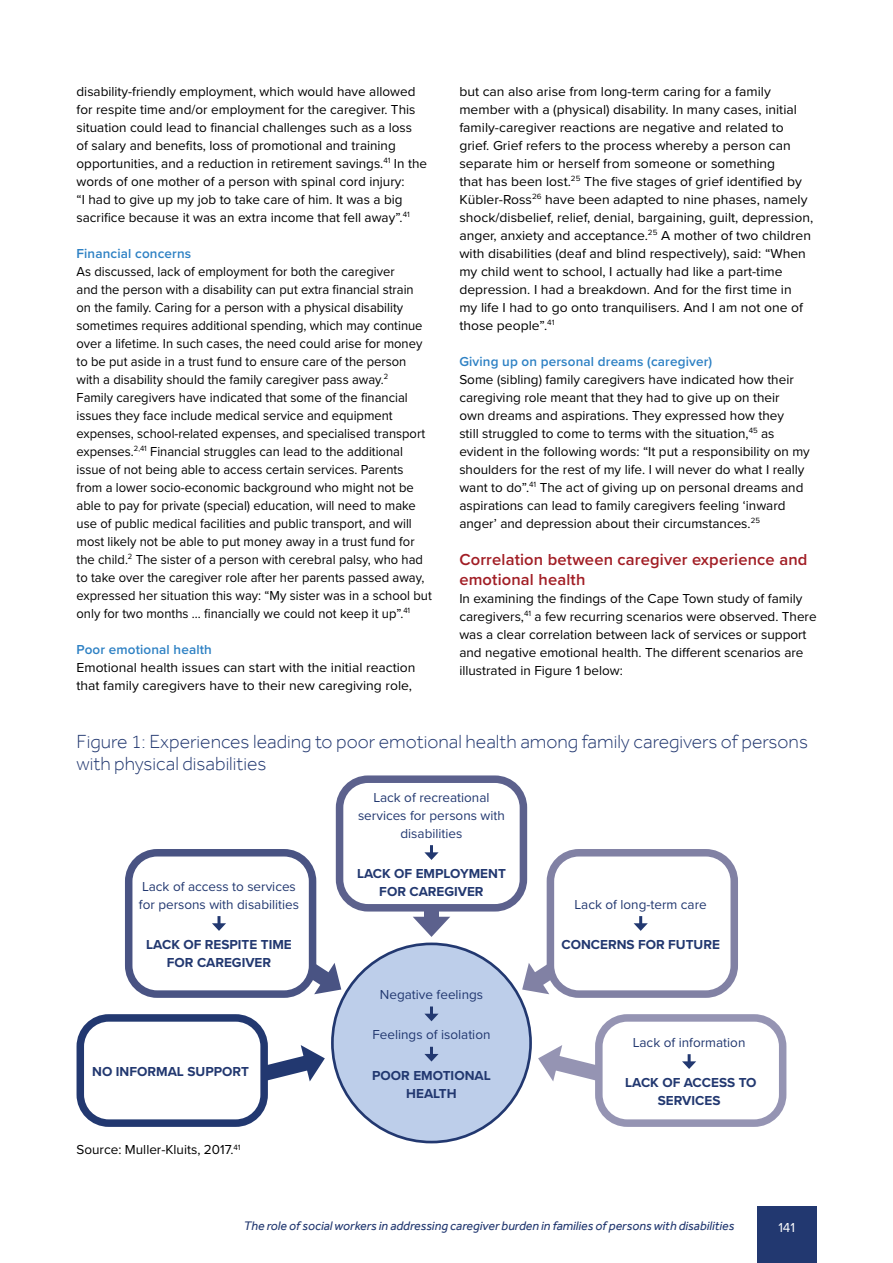
<style>
.page{position:relative;width:893px;height:1263px;background:#fff}
.page>*{position:absolute;margin:0;border:0;box-sizing:border-box;transform-origin:0 0}
.Figure_header{font:300 19.5px/22.5px "Effra";color:#223870}
.Headline_2{font:600 16.5px/19.5px "Proxima Nova";letter-spacing:.01em;color:#a11d24}
.body{font:13.5px/18px "Proxima Nova";color:#000}
.body-2{font:13.5px/18px "Proxima Nova";color:#000;scale:.96 1}
.Bullets{font:13.5px/18px "Proxima Nova";color:#223870}
.Bullets-2{font:700 13.5px/18px "Proxima Nova";color:#223870;text-align:center}
.Heading_3{font:600 13.5px "Proxima Nova";letter-spacing:.01em;color:#2e81c4}
.t1{font:13.5px "Proxima Nova";color:#fff}
.t2{font:italic 12.75px "Effra";color:#223870}
</style>
<div class="page">
<div style="left:757px;top:1206px;width:59px;height:57px;background:#223870"></div>
<div style="left:77px;top:1014px;width:191px;height:113px;border:8px solid #223870;border-radius:29px"></div>
<div style="left:595px;top:1014px;width:191px;height:113px;border:8px solid #9594b3;border-radius:29px"></div>
<div style="left:336px;top:775px;width:191px;height:136px;border:8px solid #5c618d;border-radius:28px"></div>
<svg style="left:682px;top:1054px;width:14px;height:15px"></svg>
<div style="left:125px;top:849px;width:191px;height:149px;border:8px solid #495383;border-radius:28px"></div>
<div style="left:547px;top:849px;width:191px;height:149px;border:8px solid #8181a4;border-radius:28px"></div>
<svg style="left:212px;top:916px;width:14px;height:15px"></svg>
<svg style="left:634px;top:916px;width:14px;height:15px"></svg>
<svg style="left:424px;top:845px;width:15px;height:15px"></svg>
<div style="left:332px;top:944px;width:199px;height:198px;background:#bdceea;border-radius:50%"></div>
<svg style="left:424px;top:1006px;width:15px;height:15px"></svg>
<svg style="left:424px;top:1047px;width:15px;height:14px"></svg>
<svg style="left:259px;top:1043px;width:66px;height:49px"></svg>
<svg style="left:291px;top:949px;width:61px;height:55px"></svg>
<div style="left:424px;top:906px;width:15px;height:19px;background:#5c618d"></div>
<svg style="left:413px;top:917px;width:37px;height:20px"></svg>
<svg style="left:512px;top:949px;width:61px;height:55px"></svg>
<svg style="left:538px;top:1043px;width:66px;height:49px"></svg>
<p class="body" style="left:77px;top:82px;width:352px">disability-friendly employment, which would have allowed for respite time and/or employment for the caregiver. This situation could lead to financial challenges such as a loss<br>of salary and benefits, loss of promotional and training opportunities, and a reduction in retirement savings.<sup>41</sup> In the words of one mother of a person with spinal cord injury:<br>“I had to give up my job to take care of him. It was a big sacrifice because it was an extra income that fell away”.<sup>41</sup></p>
<p class="Heading_3" style="left:77px;top:243px;width:116px">Financial concerns</p>
<p class="body-2" style="left:77px;top:262px;width:372px">As discussed, lack of employment for both the caregiver<br>and the person with a disability can put extra financial strain<br>on the family. Caring for a person with a physical disability sometimes requires additional spending, which may continue over a lifetime. In such cases, the need could arise for money to be put aside in a trust fund to ensure care of the person with a disability should the family caregiver pass away.<sup>2<br></sup>Family caregivers have indicated that some of the financial issues they face include medical service and equipment expenses, school-related expenses, and specialised transport expenses.<sup>2,41</sup> Financial struggles can lead to the additional issue of not being able to access certain services. Parents from a lower socio-economic background who might not be able to pay for private (special) education, will need to make use of public medical facilities and public transport, and will most likely not be able to put money away in a trust fund for the child.<sup>2</sup> The sister of a person with cerebral palsy, who had to take over the caregiver role after her parents passed away, expressed her situation this way: “My sister was in a school but only for two months ... financially we could not keep it up”.<sup>41</sup></p>
<p class="Heading_3" style="left:77px;top:639px;width:137px">Poor emotional health</p>
<p class="body" style="left:77px;top:658px;width:341px">Emotional health issues can start with the initial reaction that family caregivers have to their new caregiving role,</p>
<p class="body" style="left:459px;top:82px;width:355px">but can also arise from long-term caring for a family member with a (physical) disability. In many cases, initial family-caregiver reactions are negative and related to grief. Grief refers to the process whereby a person can separate him or herself from someone or something<br>that has been lost.<sup>25</sup> The five stages of grief identified by Kübler-Ross<sup>26</sup> have been adapted to nine phases, namely shock/disbelief, relief, denial, bargaining, guilt, depression, anger, anxiety and acceptance.<sup>25</sup> A mother of two children with disabilities (deaf and blind respectively), said: “When my child went to school, I actually had like a part-time depression. I had a breakdown. And for the first time in my life I had to go onto tranquilisers. And I am not one of those people”.<sup>41</sup></p>
<p class="Heading_3" style="left:459px;top:351px;width:254px">Giving up on personal dreams (caregiver)</p>
<p class="body" style="left:459px;top:370px;width:352px">Some (sibling) family caregivers have indicated how their caregiving role meant that they had to give up on their<br>own dreams and aspirations. They expressed how they<br>still struggled to come to terms with the situation,<sup>45</sup> as evident in the following words: “It put a responsibility on my shoulders for the rest of my life. I will never do what I really want to do”.<sup>41</sup> The act of giving up on personal dreams and aspirations can lead to family caregivers feeling ‘inward anger’ and depression about their circumstances.<sup>25</sup></p>
<h3 class="Headline_2" style="left:459px;top:549px;width:350px">Correlation between caregiver experience and emotional health</h3>
<p class="body" style="left:459px;top:589px;width:359px">In examining the findings of the Cape Town study of family caregivers,<sup>41</sup> a few recurring scenarios were observed. There was a clear correlation between lack of services or support and negative emotional health. The different scenarios are illustrated in Figure 1 below:</p>
<h3 class="Figure_header" style="left:77px;top:729px;width:733px">Figure 1: Experiences leading to poor emotional health among family caregivers of persons with physical disabilities</h3>
<p class="Bullets" style="left:139px;top:876px;width:162px">Lack of access to services for persons with disabilities</p>
<p class="Bullets-2" style="left:146px;top:935px;width:147px">LACK OF RESPITE TIME<br>FOR CAREGIVER</p>
<p class="Bullets-2" style="left:92px;top:1062px;width:158px">NO INFORMAL SUPPORT</p>
<p class="body" style="left:77px;top:1140px;width:165px">Source: Muller-Kluits, 2017.<sup>41</sup></p>
<p class="Bullets" style="left:358px;top:788px;width:148px;text-align:center">Lack of recreational services for persons with disabilities</p>
<p class="Bullets-2" style="left:357px;top:864px;width:150px">LACK OF EMPLOYMENT<br>FOR CAREGIVER</p>
<p class="Bullets" style="left:380px;top:985px;width:105px">Negative feelings</p>
<p class="Bullets" style="left:372px;top:1025px;width:120px">Feelings of isolation</p>
<p class="Bullets-2" style="left:372px;top:1066px;width:120px">POOR EMOTIONAL<br>HEALTH</p>
<p class="Bullets" style="left:575px;top:894px;width:134px">Lack of long-term care</p>
<p class="Bullets-2" style="left:561px;top:935px;width:160px">CONCERNS FOR FUTURE</p>
<p class="Bullets" style="left:633px;top:1033px;width:114px">Lack of information</p>
<p class="Bullets-2" style="left:625px;top:1073px;width:133px">LACK OF ACCESS TO<br>SERVICES</p>
<p class="t2" style="left:244px;top:1218px;width:492px">The role of social workers in addressing caregiver burden in families of persons with disabilities</p>
<p class="t1" style="left:778px;top:1217px;width:18px">141</p>
</div>
